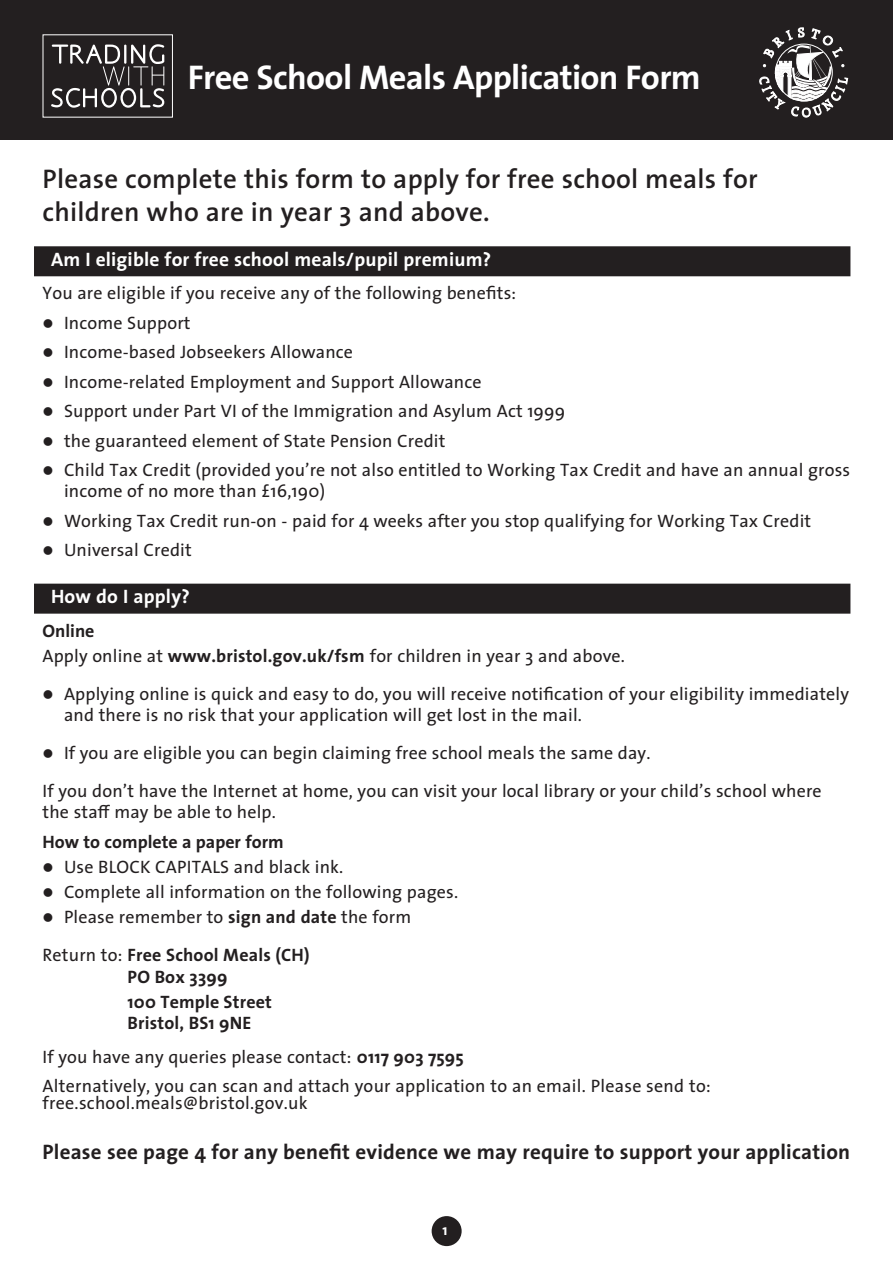
<style>
.page{position:relative;width:893px;height:1263px;background:#fff}
.page>*{position:absolute;margin:0;border:0;box-sizing:border-box;transform-origin:0 0}
.t1{font:700 34.5px "The Sans";letter-spacing:-.02em;color:#fff}
.t2{font:600 27px/33px "The Sans";letter-spacing:.01em;color:#231f20}
.t3{font:700 21px "The Sans";letter-spacing:.01em;color:#231f20}
.t4{font:700 19.5px "The Sans";letter-spacing:.01em;color:#fff}
.t5{font:18px/21px "The Sans";letter-spacing:.01em;color:#231f20}
.t6{font:700 18px/24.6px "The Sans";letter-spacing:.01em;color:#231f20}
.t7{font:700 15px "The Sans";color:#fff}
.s1{font-weight:700}
</style>
<div class="page">
<div style="left:0;top:0;width:893px;height:140px;background:#231f20"></div>
<div style="left:34px;top:246px;width:816px;height:30px;background:#231f20"></div>
<div style="left:34px;top:584px;width:816px;height:30px;background:#231f20"></div>
<div style="left:432px;top:1216px;width:30px;height:30px;background:#231f20;border-radius:50%"></div>
<svg style="left:51px;top:44px;width:113px;height:64px"></svg>
<svg style="left:759px;top:27px;width:89px;height:91px"></svg>
<h1 class="t1" style="left:188px;top:49px;width:514px">Free School Meals Application Form</h1>
<h2 class="t2" style="left:43px;top:161px;width:717px">Please complete this form to apply for free school meals for children who are in year 3 and above.</h2>
<p class="t4" style="left:51px;top:243px;width:442px">Am I eligible for free school meals/pupil premium?</p>
<p class="t5" style="left:43px;top:282px;width:475px">You are eligible if you receive any of the following benefits:</p>
<p class="t5" style="left:43px;top:312px;width:150px">● Income Support</p>
<p class="t5" style="left:43px;top:341px;width:312px">● Income-based Jobseekers Allowance</p>
<p class="t5" style="left:43px;top:371px;width:441px">● Income-related Employment and Support Allowance</p>
<p class="t5" style="left:43px;top:400px;width:524px">● Support under Part VI of the Immigration and Asylum Act 1999</p>
<p class="t5" style="left:43px;top:430px;width:404px">● the guaranteed element of State Pension Credit</p>
<p class="t5" style="left:64px;top:459px;width:788px;text-indent:-22px">● Child Tax Credit (provided you’re not also entitled to Working Tax Credit and have an annual gross income of no more than £16,190)</p>
<p class="t5" style="left:43px;top:510px;width:770px">● Working Tax Credit run-on - paid for 4 weeks after you stop qualifying for Working Tax Credit</p>
<p class="t5" style="left:43px;top:539px;width:151px">● Universal Credit</p>
<p class="t4" style="left:51px;top:580px;width:140px">How do I apply?</p>
<p class="t5" style="left:43px;top:617px;width:584px;line-height:25.2px"><span class="s1">Online<br></span>Apply online at <span class="s1">www.bristol.gov.uk/fsm</span> for children in year 3 and above.</p>
<p class="t5" style="left:64px;top:683px;width:786px;text-indent:-22px">● Applying online is quick and easy to do, you will receive notification of your eligibility immediately and there is no risk that your application will get lost in the mail.</p>
<p class="t5" style="left:43px;top:733px;width:781px;line-height:38px">● If you are eligible you can begin claiming free school meals the same day.<br>If you don’t have the Internet at home, you can visit your local library or your child’s school where</p>
<p class="t5" style="left:43px;top:801px;width:235px">the staff may be able to help.</p>
<p class="t6" style="left:43px;top:829px;width:243px">How to complete a paper form</p>
<p class="t5" style="left:43px;top:856px;width:302px">● Use BLOCK CAPITALS and black ink.</p>
<p class="t5" style="left:43px;top:881px;width:417px">● Complete all information on the following pages.</p>
<p class="t5" style="left:43px;top:898px;width:370px;line-height:38px">● Please remember to <span class="s1">sign and date</span> the form<br>Return to: <span class="s1">Free School Meals (CH)</span></p>
<p class="t6" style="left:128px;top:964px;width:146px">PO Box 3399<br>100 Temple Street</p>
<p class="t5" style="left:43px;top:1006px;width:423px;line-height:33.5px;text-indent:85px"><span class="s1">Bristol, BS1 9NE<br></span>If you have any queries please contact: <span class="s1">0117 903 7595</span></p>
<p class="t5" style="left:43px;top:1077px;width:670px;line-height:16.8px">Alternatively, you can scan and attach your application to an email. Please send to: free.school.meals@bristol.gov.uk</p>
<p class="t3" style="left:43px;top:1135px;width:809px">Please see page 4 for any benefit evidence we may require to support your application</p>
<p class="t7" style="left:442px;top:1217px;width:7px">1</p>
</div>
